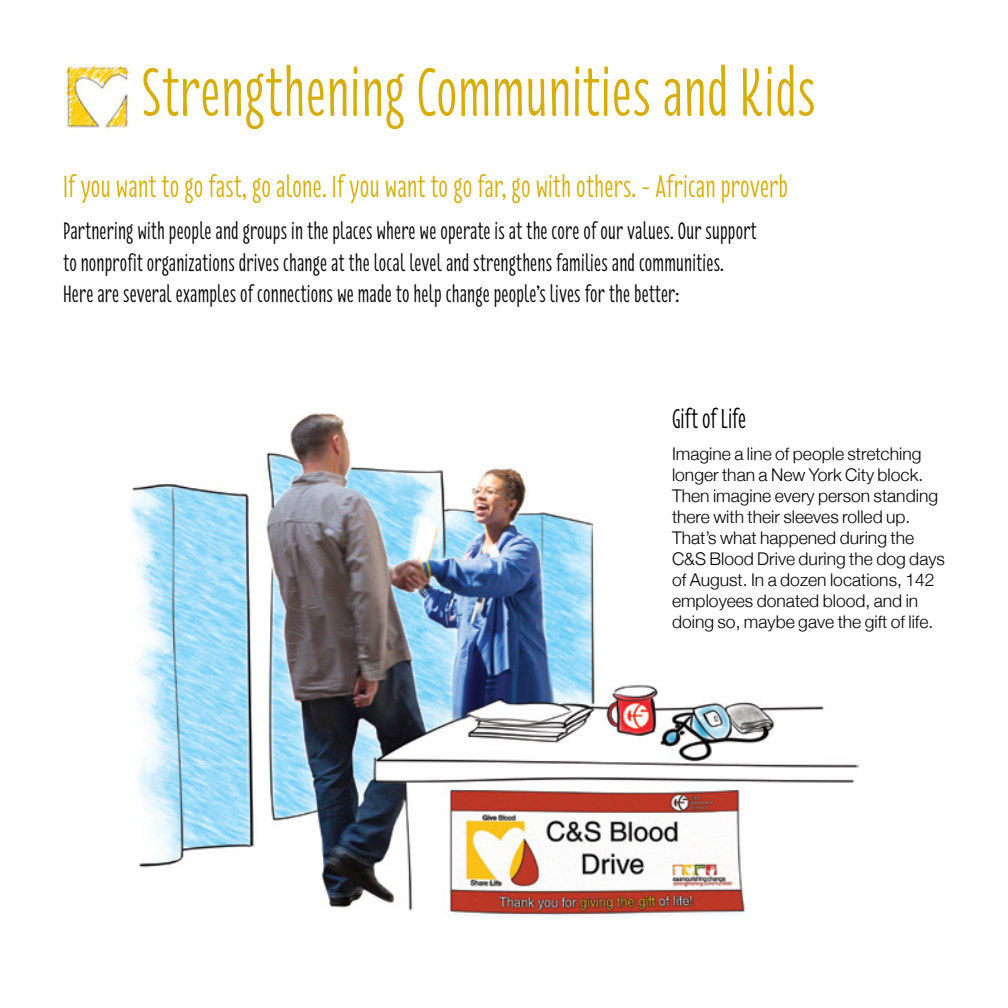
<style>
.page{position:relative;width:1008px;height:1008px;background:#fff}
.page>*{position:absolute;margin:0;border:0;box-sizing:border-box;transform-origin:0 0}
.t1{font:70px "Florence";letter-spacing:.01em;color:#d7ad08}
.t2{font:31.5px "Florence";letter-spacing:.01em;color:#d7ad08}
.t3{font:28px "Florence";color:#000}
.t4{font:24.5px/31.5px "Florence";letter-spacing:.01em;color:#000}
.t5{font:300 17.5px/21px "Helvetica Neue";color:#000}
</style>
<div class="page">
<img style="left:64px;top:63px;width:67px;height:66px">
<img style="left:130px;top:413px;width:728px;height:505px">
<h1 class="t1" style="left:142px;top:36px;width:675px">Strengthening Communities and Kids</h1>
<h2 class="t2" style="left:63px;top:161px;width:727px">If you want to go fast, go alone. If you want to go far, go with others. - African proverb</h2>
<p class="t4" style="left:63px;top:215px;width:695px">Partnering with people and groups in the places where we operate is at the core of our values. Our support to nonprofit organizations drives change at the local level and strengthens families and communities.<br>Here are several examples of connections we made to help change people’s lives for the better:</p>
<h3 class="t3" style="left:672px;top:396px;width:76px">Gift of Life</h3>
<p class="t5" style="left:672px;top:442px;width:274px">Imagine a line of people stretching longer than a New York City block.<br>Then imagine every person standing there with their sleeves rolled up.<br>That’s what happened during the C&amp;S Blood Drive during the dog days of August. In a dozen locations, 142 employees donated blood, and in doing so, maybe gave the gift of life.</p>
</div>
